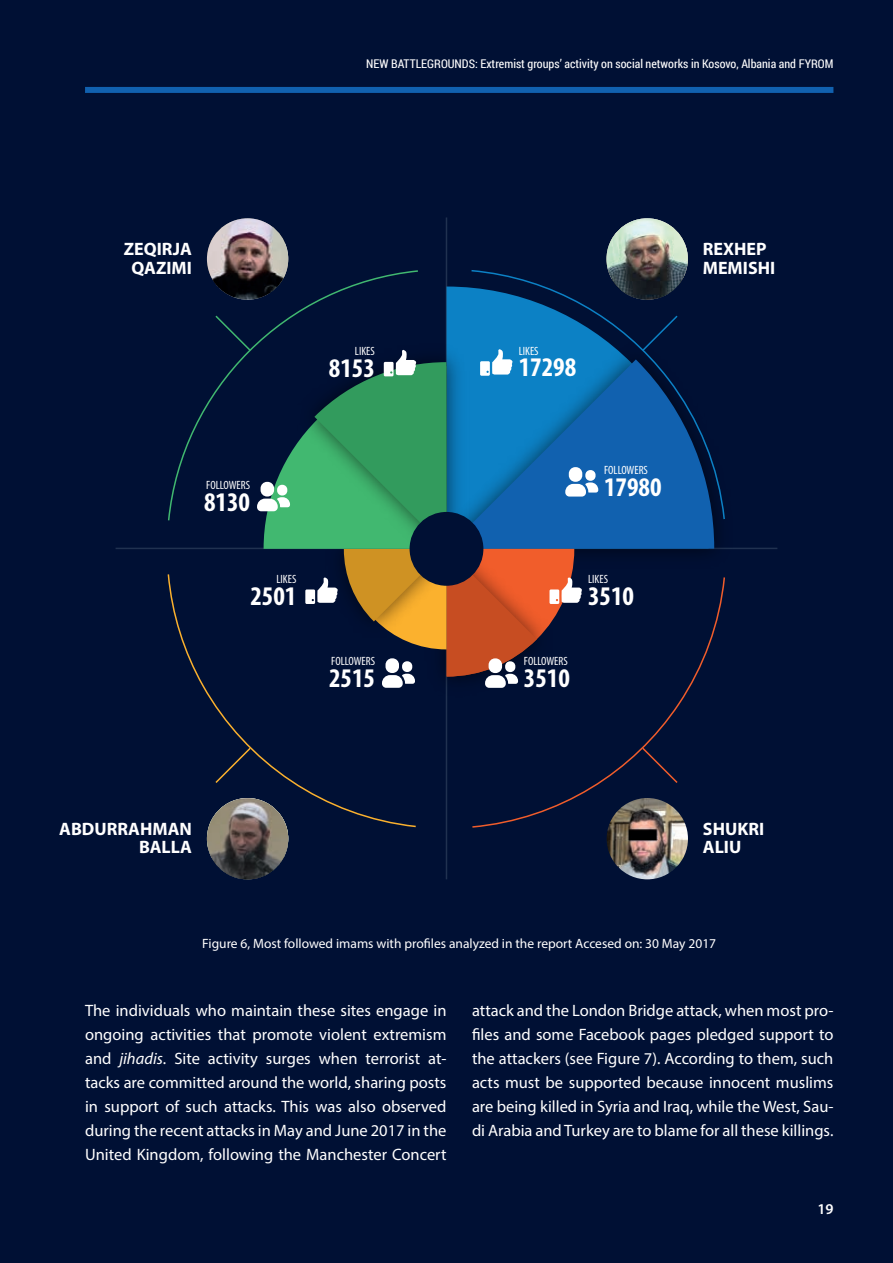
<style>
.page{position:relative;width:893px;height:1263px;background:#001034}
.page>*{position:absolute;margin:0;border:0;box-sizing:border-box;transform-origin:0 0}
.t1{font:700 condensed 27px "Myriad Pro";color:#fff}
.t2{font:700 18px/18.6px "Myriad Pro";color:#fff}
.t3{font:16.5px/24px "Myriad Pro";color:#fff;text-align:justify}
.t4{font:600 15px "Myriad Pro";color:#fff}
.t5{font:13.5px "Myriad Pro";color:#fff}
.t6{font:12px "Roboto Condensed";color:#fff}
.t7{font:condensed 12px "Myriad Pro";color:#fff}
.s1{font-style:italic}
</style>
<div class="page">
<hr style="left:446px;top:217px;width:1px;height:662px;background:#203150">
<hr style="left:116px;top:548px;width:661px;height:1px;background:#203150">
<img style="left:607px;top:798px;width:81px;height:81px;border-radius:41px">
<img style="left:207px;top:218px;width:81px;height:82px;border-radius:41px">
<img style="left:606px;top:218px;width:82px;height:82px;border-radius:41px">
<img style="left:207px;top:798px;width:81px;height:81px;border-radius:41px">
<img style="left:598px;top:521px;width:142px;height:32px">
<div style="left:598px;top:521px;width:116px;height:28px;background:#1161af"></div>
<svg style="left:167px;top:574px;width:249px;height:254px"></svg>
<svg style="left:472px;top:577px;width:253px;height:251px"></svg>
<svg style="left:470px;top:269px;width:255px;height:252px"></svg>
<svg style="left:168px;top:269px;width:250px;height:252px"></svg>
<svg style="left:641px;top:314px;width:38px;height:38px"></svg>
<svg style="left:641px;top:746px;width:38px;height:39px"></svg>
<svg style="left:214px;top:746px;width:38px;height:39px"></svg>
<svg style="left:214px;top:314px;width:384px;height:374px"></svg>
<div style="left:85px;top:87px;width:748px;height:6px;background:#1161af"></div>
<p class="t6" style="left:366px;top:55px;width:469px">NEW BATTLEGROUNDS: Extremist groups’ activity on social networks in Kosovo, Albania and FYROM</p>
<p class="t2" style="left:124px;top:239px;width:70px;text-align:center">ZEQIRJA<br>QAZIMI</p>
<p class="t2" style="left:703px;top:239px;width:74px">REXHEP<br>MEMISHI</p>
<p class="t7" style="left:355px;top:344px;width:21px">LIKES</p>
<h1 class="t1" style="left:329px;top:351px;width:48px">8153</h1>
<p class="t7" style="left:206px;top:478px;width:45px">FOLLOWERS</p>
<h1 class="t1" style="left:204px;top:485px;width:48px">8130</h1>
<p class="t7" style="left:276px;top:572px;width:21px">LIKES</p>
<h1 class="t1" style="left:250px;top:579px;width:48px">2501</h1>
<p class="t7" style="left:331px;top:654px;width:45px">FOLLOWERS</p>
<h1 class="t1" style="left:329px;top:661px;width:48px">2515</h1>
<p class="t7" style="left:519px;top:344px;width:21px">LIKES</p>
<h1 class="t1" style="left:519px;top:351px;width:59px">17298</h1>
<p class="t7" style="left:604px;top:463px;width:45px">FOLLOWERS</p>
<h1 class="t1" style="left:604px;top:470px;width:59px">17980</h1>
<p class="t7" style="left:588px;top:572px;width:21px">LIKES</p>
<h1 class="t1" style="left:588px;top:579px;width:48px">3510</h1>
<p class="t7" style="left:524px;top:654px;width:45px">FOLLOWERS</p>
<h1 class="t1" style="left:524px;top:661px;width:48px">3510</h1>
<p class="t2" style="left:59px;top:819px;width:134px;text-align:right">ABDURRAHMAN<br>BALLA</p>
<p class="t2" style="left:703px;top:819px;width:63px">SHUKRI<br>ALIU</p>
<p class="t5" style="left:202px;top:935px;width:515px">Figure 6, Most followed imams with profiles analyzed in the report Accesed on: 30 May 2017</p>
<p class="t3" style="left:85px;top:998px;width:363px">The individuals who maintain these sites engage in ongoing activities that promote violent extremism and <span class="s1">jihadis</span>. Site activity surges when terrorist at&shy;tacks are committed around the world, sharing posts in support of such attacks. This was also observed during the recent attacks in May and June 2017 in the United Kingdom, following the Manchester Concert</p>
<p class="t3" style="left:472px;top:998px;width:363px">attack and the London Bridge attack, when most pro&shy;files and some Facebook pages pledged support to the attackers (see Figure 7). According to them, such acts must be supported because innocent muslims are being killed in Syria and Iraq, while the West, Sau&shy;di Arabia and Turkey are to blame for all these killings.</p>
<p class="t4" style="left:817px;top:1200px;width:18px">19</p>
</div>
